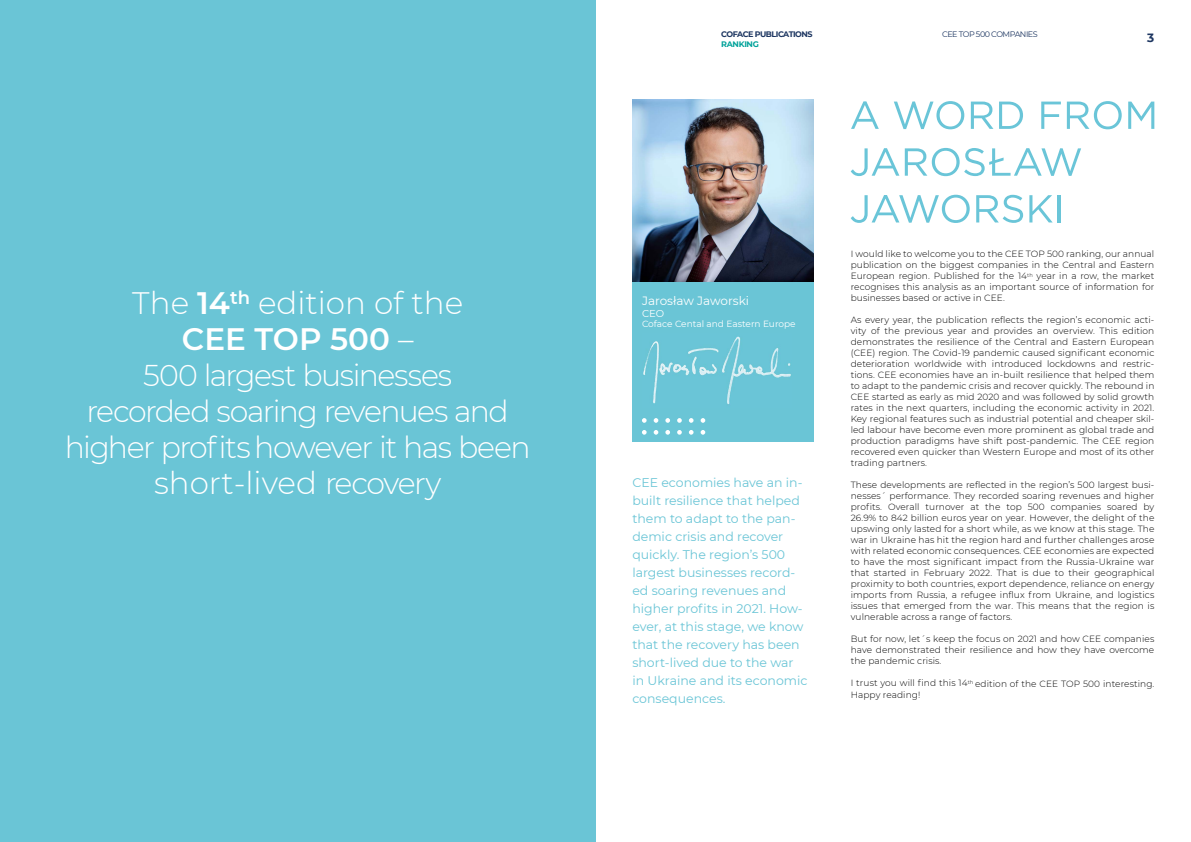
<style>
.page{position:relative;width:1191px;height:842px;background:#fff}
.page>*{position:absolute;margin:0;border:0;box-sizing:border-box;transform-origin:0 0}
.t1{font:300 31px/36px "Montserrat";color:#fff;text-align:center}
.t2{font:300 30px/36px "Montserrat";letter-spacing:-.05em;color:#fff;text-align:center}
.t3{font:12.5px/18px "Montserrat";color:#6ac5d6}
.t4{font:12px "Montserrat";color:#fff}
.t5{font:700 12px "Montserrat";color:#1d3661}
.t6{font:10px "Montserrat";color:#fff}
.t7{font:300 9px/11px "Montserrat";letter-spacing:.01em;color:#000;text-align:justify}
.t8{font:9px "Montserrat";color:#fff}
.t9{font:9px "Gotham";color:#fff}
.t10{font:700 8px "Montserrat";letter-spacing:-.06em;color:#1d3661}
.t11{font:8px "Montserrat";letter-spacing:-.06em;color:#1d3661}
.t12{font:700 8px "Montserrat";letter-spacing:-.04em;color:#00a29a}
.s1{font-weight:600}
.s2{font-size:30px}
</style>
<div class="page">
<img style="left:632px;top:100px;width:182px;height:182px">
<div style="left:632px;top:284px;width:182px;height:157px;background:#6ac5d6"></div>
<img style="left:643px;top:336px;width:148px;height:69px">
<svg style="left:642px;top:418px;width:4px;height:24px"></svg>
<svg style="left:653px;top:418px;width:5px;height:24px"></svg>
<svg style="left:665px;top:418px;width:5px;height:24px"></svg>
<svg style="left:677px;top:418px;width:5px;height:24px"></svg>
<svg style="left:689px;top:418px;width:5px;height:24px"></svg>
<svg style="left:700px;top:418px;width:6px;height:24px"></svg>
<svg style="left:851px;top:101px;width:27px;height:28px"></svg>
<svg style="left:894px;top:101px;width:70px;height:28px"></svg>
<svg style="left:970px;top:102px;width:23px;height:27px"></svg>
<svg style="left:999px;top:102px;width:24px;height:27px"></svg>
<svg style="left:1041px;top:102px;width:19px;height:27px"></svg>
<svg style="left:1066px;top:101px;width:55px;height:28px"></svg>
<svg style="left:1128px;top:102px;width:26px;height:27px"></svg>
<svg style="left:850px;top:148px;width:231px;height:28px"></svg>
<svg style="left:850px;top:195px;width:119px;height:28px"></svg>
<svg style="left:976px;top:195px;width:47px;height:28px"></svg>
<svg style="left:1029px;top:195px;width:23px;height:27px"></svg>
<hr style="left:1057px;top:195px;width:3px;height:27px;background:#6ac5d8">
<div style="left:0;top:0;width:595px;height:842px;background:#6ac5d6"></div>
<h1 class="t1" style="left:132px;top:284px;width:332px">The <span class="s1">14</span><sup>th</sup> edition of the<br><span class="s1">CEE TOP 500</span> –</h1>
<h2 class="t2" style="left:65px;top:356px;width:467px">500 largest businesses<br>recorded soaring revenues and higher profits however it has been</h2>
<h1 class="t1" style="left:154px;top:464px;width:289px">short-lived <span class="s2">recovery</span></h1>
<p class="t10" style="left:721px;top:29px;width:93px">COFACE PUBLICATIONS</p>
<p class="t11" style="left:942px;top:29px;width:97px">CEE TOP 500 COMPANIES</p>
<p class="t12" style="left:721px;top:38px;width:39px">RANKING</p>
<h3 class="t5" style="left:1147px;top:29px;width:9px">3</h3>
<h3 class="t4" style="left:642px;top:292px;width:108px">Jarosław Jaworski</h3>
<p class="t6" style="left:642px;top:306px;width:24px">CEO</p>
<p class="t8" style="left:642px;top:318px;width:155px">Coface Cental and Eastern Europe</p>
<p class="t9" style="left:643px;top:302px;width:104px">General Director of the</p>
<p class="t3" style="left:632px;top:473px;width:177px">CEE economies have an in&shy;built resilience that helped them to adapt to the pan&shy;demic crisis and recover quickly. The region’s 500 largest businesses record&shy;ed soaring revenues and higher profits in 2021. How&shy;ever, at this stage, we know that the recovery has been short-lived due to the war in Ukraine and its economic consequences.</p>
<p class="t7" style="left:850px;top:248px;width:305px">I would like to welcome you to the CEE TOP 500 ranking, our annual publication on the biggest companies in the Central and Eastern European region. Published for the 14<sup>th</sup> year in a row, the market recognises this analysis as an important source of information for businesses based or active in CEE.</p>
<p class="t7" style="left:850px;top:314px;width:305px">As every year, the publication reflects the region’s economic acti&shy;vity of the previous year and provides an overview. This edition demonstrates the resilience of the Central and Eastern European (CEE) region. The Covid-19 pandemic caused significant economic deterioration worldwide with introduced lockdowns and restric&shy;tions. CEE economies have an in-built resilience that helped them to adapt to the pandemic crisis and recover quickly. The rebound in CEE started as early as mid 2020 and was followed by solid growth rates in the next quarters, including the economic activity in 2021.<br>Key regional features such as industrial potential and cheaper skil&shy;led labour have become even more prominent as global trade and production paradigms have shift post-pandemic. The CEE region recovered even quicker than Western Europe and most of its other trading partners.</p>
<p class="t7" style="left:850px;top:479px;width:305px">These developments are reflected in the region’s 500 largest busi&shy;nesses´ performance. They recorded soaring revenues and higher profits. Overall turnover at the top 500 companies soared by 26.9% to 842 billion euros year on year. However, the delight of the upswing only lasted for a short while, as we know at this stage. The war in Ukraine has hit the region hard and further challenges arose with related economic consequences. CEE economies are expected to have the most significant impact from the Russia-Ukraine war that started in February 2022. That is due to their geographical proximity to both countries, export dependence, reliance on energy imports from Russia, a refugee influx from Ukraine, and logistics issues that emerged from the war. This means that the region is vulnerable across a range of factors.</p>
<p class="t7" style="left:850px;top:633px;width:305px">But for now, let´s keep the focus on 2021 and how CEE companies have demonstrated their resilience and how they have overcome the pandemic crisis.</p>
<p class="t7" style="left:850px;top:677px;width:305px">I trust you will find this 14<sup>th</sup> edition of the CEE TOP 500 interesting.<br>Happy reading!</p>
</div>
